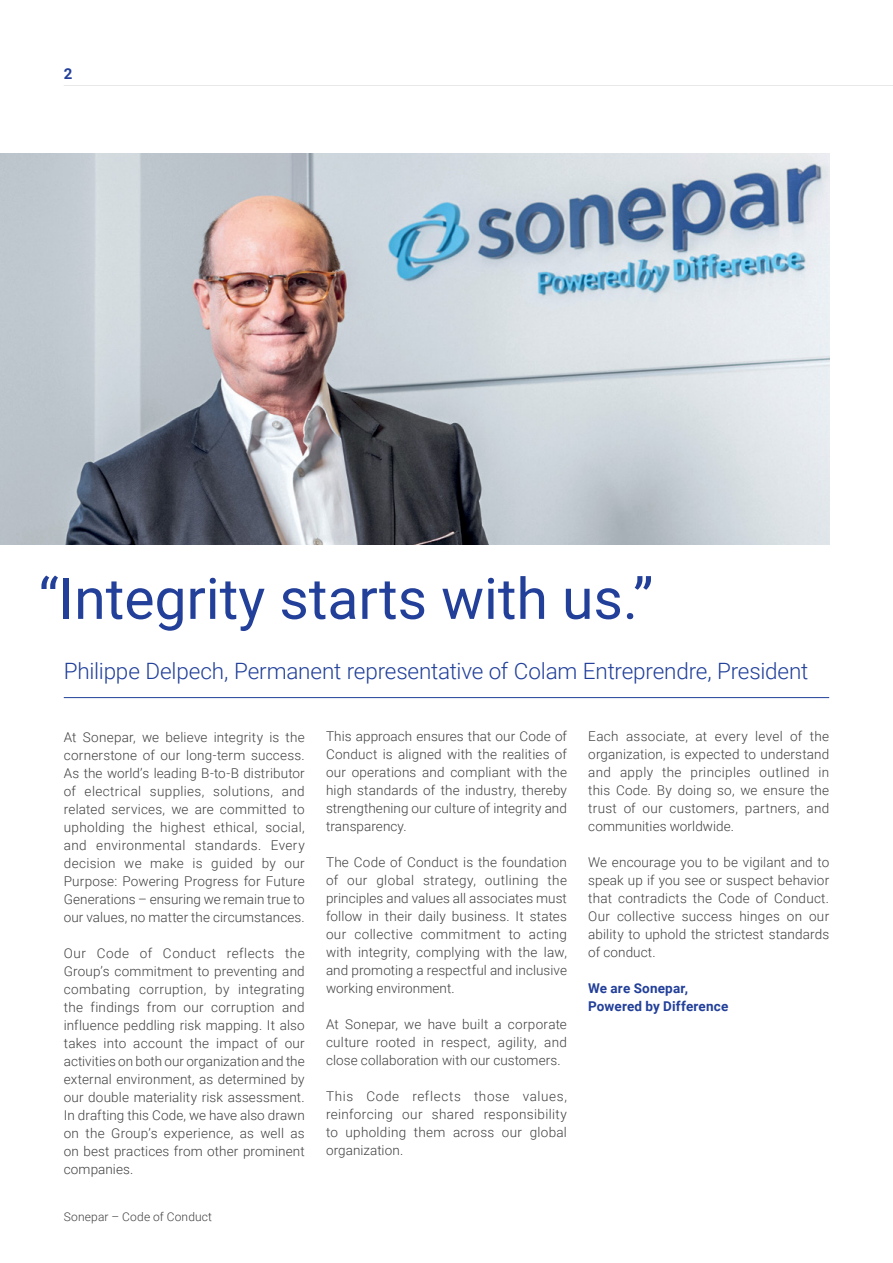
<style>
.page{position:relative;width:893px;height:1263px;background:#fff}
.page>*{position:absolute;margin:0;border:0;box-sizing:border-box;transform-origin:0 0}
.t1{font:57px "Sonepar Roboto";color:#223f99}
.t2{font:300 22.5px "Sonepar Roboto";letter-spacing:-.01em;color:#21409a}
.t3{font:700 15px "Sonepar Roboto";color:#223f99}
.t4{font:300 13.5px/18px "Sonepar Roboto";letter-spacing:.01em;color:#404041;text-align:justify}
.t5{font:700 13.5px/18px "Sonepar Roboto";letter-spacing:.01em;color:#223f99}
.t6{font:300 12px "Sonepar Roboto";letter-spacing:.015em;color:#404041}
</style>
<div class="page">
<hr style="left:64px;top:85px;width:829px;height:1px;background:#e6e7e8">
<img style="left:0;top:153px;width:829px;height:391px">
<hr style="left:64px;top:697px;width:765px;height:1px;background:#21409a">
<p class="t3" style="left:64px;top:63px;width:10px">2</p>
<p class="t1" style="left:39px;top:559px;width:616px">“Integrity starts with us.”</p>
<p class="t2" style="left:64px;top:656px;width:746px">Philippe Delpech, Permanent representative of Colam Entreprendre, President</p>
<p class="t4" style="left:64px;top:727px;width:242px">At Sonepar, we believe integrity is the cornerstone of our long-term success.<br>As the world’s leading B-to-B distributor of electrical supplies, solutions, and related services, we are committed to upholding the highest ethical, social, and environmental standards. Every decision we make is guided by our Purpose: Powering Progress for Future Generations – ensuring we remain true to our values, no matter the circumstances.</p>
<p class="t4" style="left:64px;top:943px;width:242px">Our Code of Conduct reflects the Group’s commitment to preventing and combating corruption, by integrating the findings from our corruption and influence peddling risk mapping. It also takes into account the impact of our activities on both our organization and the external environment, as determined by our double materiality risk assessment.<br>In drafting this Code, we have also drawn on the Group’s experience, as well as on best practices from other prominent companies.</p>
<p class="t6" style="left:64px;top:1208px;width:150px">Sonepar – Code of Conduct</p>
<p class="t4" style="left:326px;top:727px;width:242px">This approach ensures that our Code of Conduct is aligned with the realities of our operations and compliant with the high standards of the industry, thereby strengthening our culture of integrity and transparency.</p>
<p class="t4" style="left:326px;top:853px;width:242px">The Code of Conduct is the foundation of our global strategy, outlining the principles and values all associates must follow in their daily business. It states our collective commitment to acting with integrity, complying with the law, and promoting a respectful and inclusive working environment.</p>
<p class="t4" style="left:326px;top:1015px;width:242px">At Sonepar, we have built a corporate culture rooted in respect, agility, and close collaboration with our customers.</p>
<p class="t4" style="left:326px;top:1087px;width:242px">This Code reflects those values, reinforcing our shared responsibility to upholding them across our global organization.</p>
<p class="t4" style="left:588px;top:727px;width:242px">Each associate, at every level of the organization, is expected to understand and apply the principles outlined in this Code. By doing so, we ensure the trust of our customers, partners, and communities worldwide.</p>
<p class="t4" style="left:588px;top:853px;width:242px">We encourage you to be vigilant and to speak up if you see or suspect behavior that contradicts the Code of Conduct.<br>Our collective success hinges on our ability to uphold the strictest standards of conduct.</p>
<p class="t5" style="left:588px;top:979px;width:142px">We are Sonepar,<br>Powered by Difference</p>
</div>
